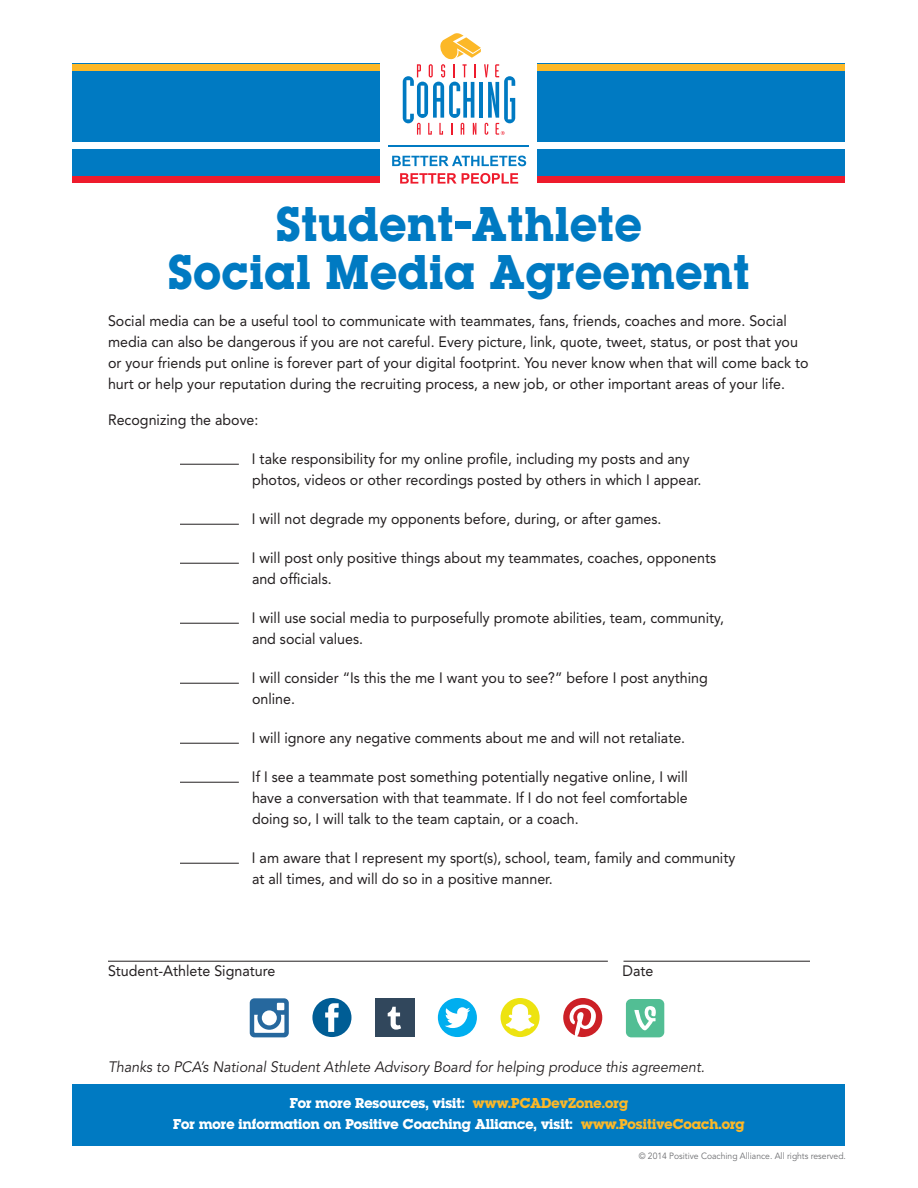
<style>
.page{position:relative;width:918px;height:1188px;background:#fff}
.page>*{position:absolute;margin:0;border:0;box-sizing:border-box;transform-origin:0 0}
.t1{font:51px/48px "Lubalin Graph Bld";letter-spacing:.03em;color:#007ac2;text-align:center;scale:.95 1}
.text{font:15px/21px "Avenir";color:#231f20;scale:.95 1}
.t2{font:15px "Lubalin Graph Bld";letter-spacing:.005em;color:#fff}
.text-2{font:italic 15px "Avenir";color:#231f20;scale:.95 1}
.t3{font:9px "Avenir";color:#6c6d70;scale:.95 1}
.s1{color:#fcb828}
</style>
<div class="page">
<div style="left:72px;top:64px;width:308px;height:119px;background:#007ac2"></div>
<div style="left:537px;top:64px;width:308px;height:119px;background:#007ac2"></div>
<svg style="left:403px;top:33px;width:112px;height:102px"></svg>
<hr style="left:389px;top:146px;width:140px;height:1px;background:#007ac2">
<svg style="left:392px;top:156px;width:134px;height:10px"></svg>
<svg style="left:400px;top:173px;width:118px;height:11px"></svg>
<div style="left:70px;top:142px;width:311px;height:7px;background:#fff"></div>
<div style="left:72px;top:176px;width:308px;height:7px;background:#ee1b2c"></div>
<div style="left:72px;top:64px;width:308px;height:7px;background:#fcb828"></div>
<div style="left:537px;top:142px;width:311px;height:7px;background:#fff"></div>
<div style="left:537px;top:176px;width:308px;height:7px;background:#ee1b2c"></div>
<div style="left:537px;top:64px;width:308px;height:7px;background:#fcb828"></div>
<div style="left:73px;top:1084px;width:772px;height:62px;background:#007ac2"></div>
<hr style="left:180px;top:464px;width:59px;height:1px;background:#231f20">
<hr style="left:180px;top:524px;width:59px;height:1px;background:#231f20">
<hr style="left:180px;top:563px;width:59px;height:1px;background:#231f20">
<hr style="left:180px;top:623px;width:59px;height:1px;background:#231f20">
<hr style="left:180px;top:683px;width:59px;height:1px;background:#231f20">
<hr style="left:180px;top:743px;width:59px;height:1px;background:#231f20">
<hr style="left:180px;top:782px;width:59px;height:1px;background:#231f20">
<hr style="left:180px;top:863px;width:59px;height:1px;background:#231f20">
<hr style="left:108px;top:961px;width:500px;height:1px;background:#231f20">
<hr style="left:624px;top:961px;width:186px;height:1px;background:#231f20">
<svg style="left:563px;top:998px;width:39px;height:39px"></svg>
<svg style="left:250px;top:998px;width:39px;height:39px"></svg>
<div style="left:312px;top:998px;width:39px;height:39px;background:#005d95;border-radius:50%"></div>
<svg style="left:325px;top:1003px;width:14px;height:29px"></svg>
<div style="left:375px;top:999px;width:39px;height:38px;background:#31475c"></div>
<svg style="left:388px;top:1007px;width:13px;height:23px"></svg>
<div style="left:438px;top:998px;width:39px;height:39px;background:#00aeef;border-radius:50%"></div>
<svg style="left:445px;top:1007px;width:25px;height:21px"></svg>
<div style="left:501px;top:998px;width:39px;height:39px;background:#ede311;border-radius:50%"></div>
<svg style="left:506px;top:1004px;width:29px;height:27px"></svg>
<div style="left:626px;top:999px;width:38px;height:38px;background:#52be94;border-radius:5px"></div>
<svg style="left:634px;top:1006px;width:22px;height:25px"></svg>
<p class="t1" style="left:169px;top:204px;width:613px">Student-Athlete<br>Social Media Agreement</p>
<p class="text" style="left:108px;top:311px;width:739px">Social media can be a useful tool to communicate with teammates, fans, friends, coaches and more. Social media can also be dangerous if you are not careful. Every picture, link, quote, tweet, status, or post that you or your friends put online is forever part of your digital footprint. You never know when that will come back to hurt or help your reputation during the recruiting process, a new job, or other important areas of your life.</p>
<p class="text" style="left:108px;top:410px;width:160px">Recognizing the above:</p>
<p class="text" style="left:252px;top:449px;width:475px">I take responsibility for my online profile, including my posts and any photos, videos or other recordings posted by others in which I appear.</p>
<p class="text" style="left:252px;top:509px;width:433px">I will not degrade my opponents before, during, or after games.</p>
<p class="text" style="left:252px;top:548px;width:490px">I will post only positive things about my teammates, coaches, opponents and officials.</p>
<p class="text" style="left:252px;top:608px;width:498px">I will use social media to purposefully promote abilities, team, community, and social values.</p>
<p class="text" style="left:252px;top:668px;width:481px">I will consider “Is this the me I want you to see?” before I post anything online.</p>
<p class="text" style="left:252px;top:728px;width:458px">I will ignore any negative comments about me and will not retaliate.</p>
<p class="text" style="left:252px;top:767px;width:460px;text-align:justify">If I see a teammate post something potentially negative online, I will have a conversation with that teammate. If I do not feel comfortable doing so, I will talk to the team captain, or a coach.</p>
<p class="text" style="left:252px;top:848px;width:510px">I am aware that I represent my sport(s), school, team, family and community at all times, and will do so in a positive manner.</p>
<p class="text" style="left:108px;top:960px;width:178px">Student-Athlete Signature</p>
<p class="text" style="left:622px;top:960px;width:34px">Date</p>
<p class="text-2" style="left:108px;top:1058px;width:630px">Thanks to PCA’s National Student Athlete Advisory Board for helping produce this agreement.</p>
<p class="t2" style="left:290px;top:1093px;width:340px">For more Resources, visit: <span class="s1">www.PCADevZone.org</span></p>
<p class="t2" style="left:173px;top:1114px;width:573px">For more information on Positive Coaching Alliance, visit: <span class="s1">www.PositiveCoach.org</span></p>
<p class="t3" style="left:639px;top:1150px;width:220px">© 2014 Positive Coaching Alliance. All rights reserved.</p>
</div>
